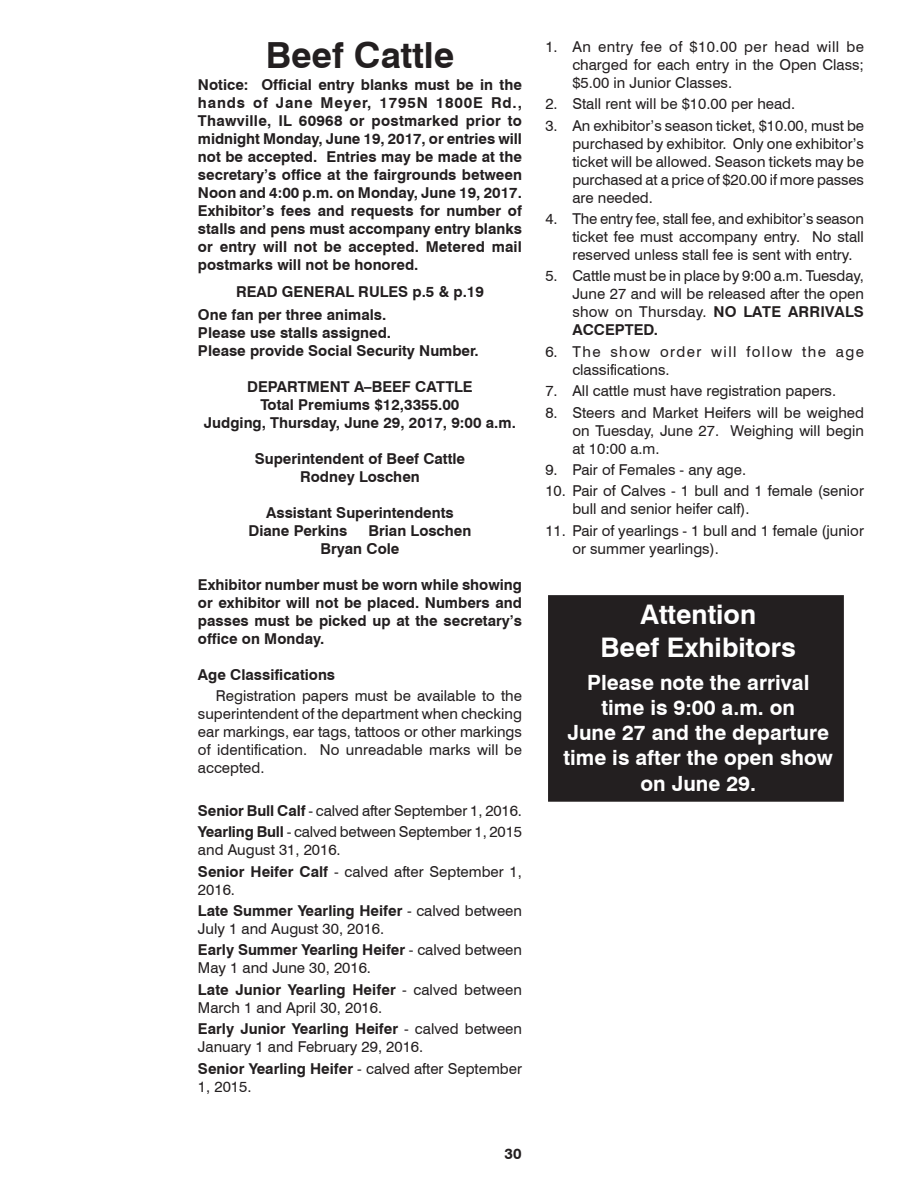
<style>
.page{position:relative;width:918px;height:1188px;background:#fff}
.page>*{position:absolute;margin:0;border:0;box-sizing:border-box;transform-origin:0 0}
.t1{font:700 36px "Swiss 721 BT";color:#231f20}
.t2{font:700 27px/32.4px "Swiss 721 BT";color:#fff;text-align:center}
.t3{font:700 21px/25.2px "Swiss 721 BT";color:#fff;text-align:center}
.t4{font:15px/18px "Swiss 721 BT";color:#231f20}
.t5{font:700 15px/18px "Swiss 721 BT";color:#231f20}
.t6{font:15px/18px "Swiss 721 BT";letter-spacing:.095em;color:#231f20}
.s1{font-weight:700}
.s2{font-weight:400}
</style>
<div class="page">
<div style="left:550px;top:597px;width:292px;height:203px;background:#231f20"></div>
<div style="left:548px;top:595px;width:296px;height:207px;border:3px solid #231f20"></div>
<h1 class="t1" style="left:266px;top:33px;width:190px">Beef Cattle</h1>
<p class="t5" style="left:198px;top:76px;width:326px;text-align:justify">Notice: Official entry blanks must be in the hands of Jane Meyer, 1795N 1800E Rd., Thawville, IL 60968 or postmarked prior to midnight Monday, June 19, 2017, or entries will not be accepted. Entries may be made at the secretary’s office at the fairgrounds between Noon and 4:00 p.m. on Monday, June 19, 2017.<br>Exhibitor’s fees and requests for number of stalls and pens must accompany entry blanks or entry will not be accepted. Metered mail postmarks will not be honored.</p>
<p class="t5" style="left:198px;top:281px;width:287px;line-height:22.5px;text-indent:38px">READ GENERAL RULES p.5 &amp; p.19<br>One fan per three animals.</p>
<p class="t5" style="left:198px;top:323px;width:282px">Please use stalls assigned.<br>Please provide Social Security Number.</p>
<p class="t5" style="left:204px;top:377px;width:313px;text-align:center">DEPARTMENT A–BEEF CATTLE<br>Total Premiums $12,3355.00<br>Judging, Thursday, June 29, 2017, 9:00 a.m.</p>
<p class="t5" style="left:255px;top:449px;width:212px;text-align:center">Superintendent of Beef Cattle<br>Rodney Loschen</p>
<p class="t5" style="left:249px;top:503px;width:207px;text-indent:18px">Assistant Superintendents<br>Diane Perkins</p>
<p class="t5" style="left:321px;top:521px;width:152px;text-indent:48px">Brian Loschen<br>Bryan Cole</p>
<p class="t5" style="left:198px;top:575px;width:326px;text-align:justify">Exhibitor number must be worn while showing or exhibitor will not be placed. Numbers and passes must be picked up at the secretary’s office on Monday.</p>
<p class="t5" style="left:198px;top:665px;width:139px">Age Classifications</p>
<p class="t4" style="left:198px;top:687px;width:326px;text-align:justify;text-indent:18px">Registration papers must be available to the superintendent of the department when checking ear markings, ear tags, tattoos or other markings of identification. No unreadable marks will be accepted.</p>
<p class="t4" style="left:198px;top:800px;width:326px;line-height:21.3px"><span class="s1">Senior Bull Calf</span> - calved after September 1, 2016.<br><span class="s1">Yearling Bull</span> - calved between September 1, 2015</p>
<p class="t4" style="left:198px;top:839px;width:326px;line-height:21.3px">and August 31, 2016.<br><span class="s1">Senior Heifer Calf</span> - calved after September 1,</p>
<p class="t5" style="left:198px;top:879px;width:326px;line-height:21.3px"><span class="s2">2016.<br></span>Late Summer Yearling Heifer <span class="s2">- calved between</span></p>
<p class="t4" style="left:198px;top:918px;width:326px;line-height:21.3px">July 1 and August 30, 2016.<br><span class="s1">Early Summer Yearling Heifer</span> - calved between</p>
<p class="t4" style="left:198px;top:957px;width:326px;line-height:21.3px">May 1 and June 30, 2016.<br><span class="s1">Late Junior Yearling Heifer</span> - calved between</p>
<p class="t4" style="left:198px;top:997px;width:326px;line-height:21.3px">March 1 and April 30, 2016.<br><span class="s1">Early Junior Yearling Heifer</span> - calved between</p>
<p class="t4" style="left:198px;top:1036px;width:326px;line-height:21.5px">January 1 and February 29, 2016.<br><span class="s1">Senior Yearling Heifer</span> - calved after September</p>
<p class="t4" style="left:198px;top:1077px;width:55px">1, 2015.</p>
<p class="t5" style="left:504px;top:1144px;width:19px">30</p>
<p class="t4" style="left:572px;top:37px;width:293px;text-align:justify;text-indent:-27px">1. An entry fee of $10.00 per head will be charged for each entry in the Open Class; $5.00 in Junior Classes.</p>
<p class="t4" style="left:545px;top:95px;width:251px">2. Stall rent will be $10.00 per head.</p>
<p class="t4" style="left:572px;top:116px;width:293px;text-align:justify;text-indent:-27px">3. An exhibitor’s season ticket, $10.00, must be purchased by exhibitor. Only one exhibitor’s ticket will be allowed. Season tickets may be purchased at a price of $20.00 if more passes are needed.</p>
<p class="t4" style="left:572px;top:210px;width:293px;text-align:justify;text-indent:-27px">4. The entry fee, stall fee, and exhibitor’s season ticket fee must accompany entry. No stall reserved unless stall fee is sent with entry.</p>
<p class="t4" style="left:572px;top:267px;width:293px;text-align:justify;text-indent:-27px">5. Cattle must be in place by 9:00 a.m. Tuesday, June 27 and will be released after the open show on Thursday. <span class="s1">NO LATE ARRIVALS ACCEPTED.</span></p>
<p class="t6" style="left:572px;top:342px;width:293px;text-indent:-27px">6. The show order will follow the age classifications.</p>
<p class="t4" style="left:545px;top:382px;width:292px">7. All cattle must have registration papers.</p>
<p class="t4" style="left:572px;top:403px;width:293px;text-align:justify;text-indent:-27px">8. Steers and Market Heifers will be weighed on Tuesday, June 27. Weighing will begin at 10:00 a.m.</p>
<p class="t4" style="left:545px;top:460px;width:202px">9. Pair of Females - any age.</p>
<p class="t4" style="left:572px;top:482px;width:293px;text-indent:-27px">10. Pair of Calves - 1 bull and 1 female (senior bull and senior heifer calf).</p>
<p class="t4" style="left:572px;top:521px;width:293px;text-indent:-27px">11. Pair of yearlings - 1 bull and 1 female (junior or summer yearlings).</p>
<h2 class="t2" style="left:601px;top:598px;width:197px">Attention<br>Beef Exhibitors</h2>
<h3 class="t3" style="left:564px;top:670px;width:271px">Please note the arrival time is 9:00 a.m. on<br>June 27 and the departure time is after the open show on June 29.</h3>
</div>
